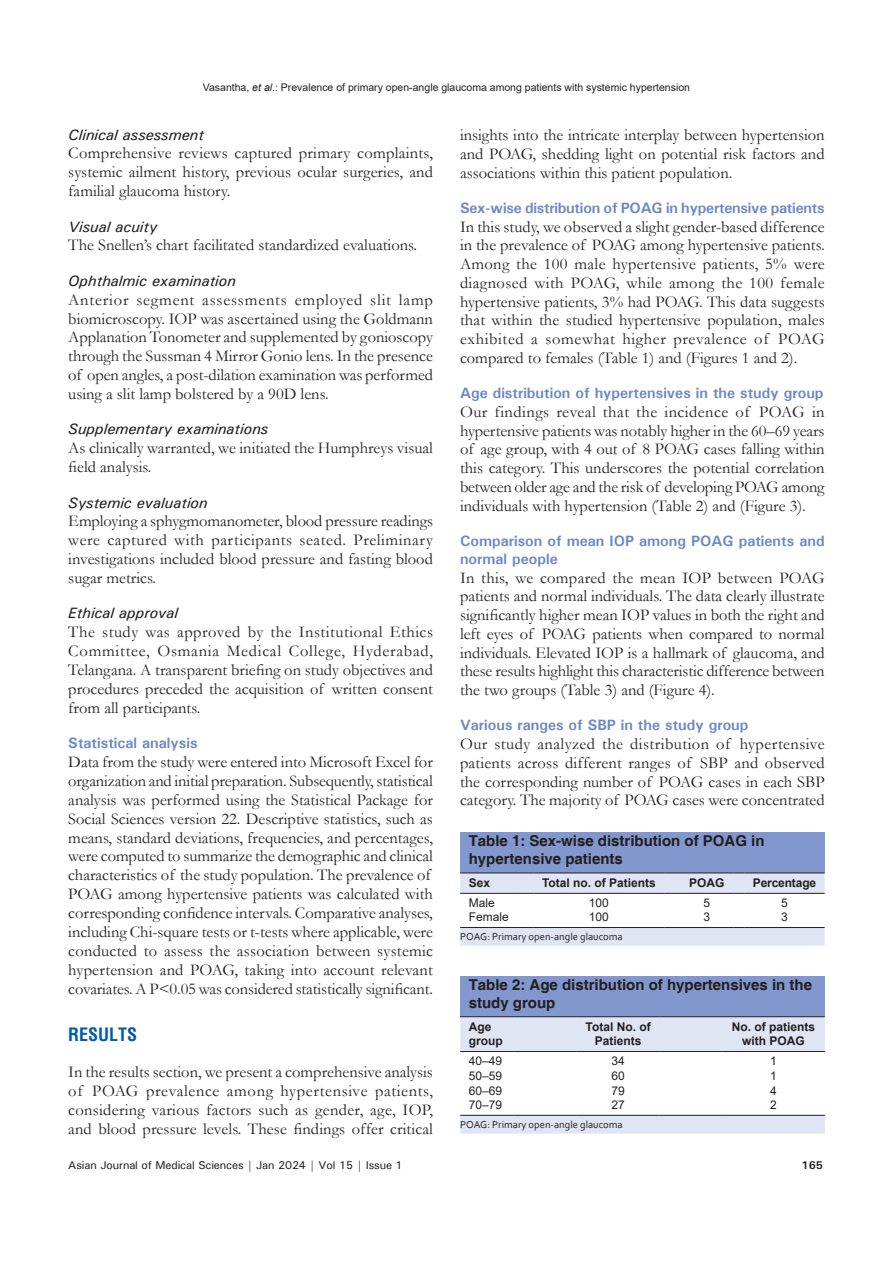
<style>
.page{position:relative;width:893px;height:1263px;background:#fff}
.page>*{position:absolute;margin:0;border:0;box-sizing:border-box;transform-origin:0 0}
.t1{font:700 condensed 18px "Helvetica";color:#015aaa}
.TX{font:16.5px/18.9px "Garamond";color:#231f20;text-align:justify}
.t2{font:700 15px/18px "Univers";color:#6d88c5}
.t3{font:italic 500 15px "Univers";color:#231f20}
.TT{font:700 15px/18px "Helvetica";color:#231f20}
.TCH{font:700 12px/14.4px "Arial";color:#231f20;text-align:center}
.TB{font:12px "Arial";color:#231f20}
.TBL{font:12px "Arial";color:#231f20}
.t4{font:500 11.25px "Univers";letter-spacing:-.01em;color:#231f20}
.t5{font:700 11.25px "Univers";color:#231f20}
.t6{font:10.5px "Arial";color:#231f20}
.TFN{font:10.5px "Corbel";color:#231f20}
.s1{font-style:italic}
</style>
<div class="page">
<div style="left:460px;top:976px;width:365px;height:41px;background:#8197cd"></div>
<svg style="left:460px;top:1017px;width:365px;height:116px"></svg>
<hr style="left:460px;top:1115px;width:54px;height:1px;background:#231f20">
<hr style="left:514px;top:1115px;width:63px;height:1px;background:#231f20">
<hr style="left:577px;top:1115px;width:82px;height:1px;background:#231f20">
<hr style="left:659px;top:1115px;width:63px;height:1px;background:#231f20">
<hr style="left:722px;top:1115px;width:103px;height:1px;background:#231f20">
<hr style="left:460px;top:1051px;width:54px;height:1px;background:#231f20">
<hr style="left:514px;top:1051px;width:63px;height:1px;background:#231f20">
<hr style="left:577px;top:1051px;width:82px;height:1px;background:#231f20">
<hr style="left:659px;top:1051px;width:63px;height:1px;background:#231f20">
<hr style="left:722px;top:1051px;width:103px;height:1px;background:#231f20">
<hr style="left:460px;top:1016px;width:54px;height:1px;background:#231f20">
<hr style="left:514px;top:1016px;width:63px;height:1px;background:#231f20">
<hr style="left:577px;top:1016px;width:82px;height:1px;background:#231f20">
<hr style="left:659px;top:1016px;width:63px;height:1px;background:#231f20">
<hr style="left:722px;top:1016px;width:103px;height:1px;background:#231f20">
<div style="left:460px;top:832px;width:365px;height:41px;background:#8197cd"></div>
<svg style="left:460px;top:872px;width:365px;height:74px"></svg>
<hr style="left:744px;top:872px;width:81px;height:1px;background:#231f20">
<p class="t6" style="left:203px;top:80px;width:489px">Vasantha, <span class="s1">et al</span>.: Prevalence of primary open-angle glaucoma among patients with systemic hypertension</p>
<h3 class="t3" style="left:68px;top:125px;width:137px">Clinical assessment</h3>
<p class="TX" style="left:68px;top:143px;width:366px">Comprehensive reviews captured primary complaints, systemic ailment history, previous ocular surgeries, and familial glaucoma history.</p>
<h3 class="t3" style="left:68px;top:217px;width:91px">Visual acuity</h3>
<p class="TX" style="left:68px;top:235px;width:350px">The Snellen’s chart facilitated standardized evaluations.</p>
<h3 class="t3" style="left:68px;top:271px;width:169px">Ophthalmic examination</h3>
<p class="TX" style="left:68px;top:290px;width:366px">Anterior segment assessments employed slit lamp biomicroscopy. IOP was ascertained using the Goldmann Applanation Tonometer and supplemented by gonioscopy through the Sussman 4 Mirror Gonio lens. In the presence of open angles, a post-dilation examination was performed using a slit lamp bolstered by a 90D lens.</p>
<h3 class="t3" style="left:68px;top:419px;width:202px">Supplementary examinations</h3>
<p class="TX" style="left:68px;top:438px;width:366px">As clinically warranted, we initiated the Humphreys visual field analysis.</p>
<h3 class="t3" style="left:68px;top:493px;width:141px">Systemic evaluation</h3>
<p class="TX" style="left:68px;top:511px;width:366px">Employing a sphygmomanometer, blood pressure readings were captured with participants seated. Preliminary investigations included blood pressure and fasting blood sugar metrics.</p>
<h3 class="t3" style="left:68px;top:603px;width:111px">Ethical approval</h3>
<p class="TX" style="left:68px;top:622px;width:366px">The study was approved by the Institutional Ethics Committee, Osmania Medical College, Hyderabad, Telangana. A transparent briefing on study objectives and procedures preceded the acquisition of written consent from all participants.</p>
<h2 class="t2" style="left:68px;top:734px;width:131px">Statistical analysis</h2>
<p class="TX" style="left:68px;top:752px;width:366px;text-align:left">Data from the study were entered into Microsoft Excel for organization and initial preparation. Subsequently, statistical analysis was performed using the Statistical Package for Social Sciences version 22. Descriptive statistics, such as means, standard deviations, frequencies, and percentages, were computed to summarize the demographic and clinical characteristics of the study population. The prevalence of POAG among hypertensive patients was calculated with corresponding confidence intervals. Comparative analyses, including Chi-square tests or t-tests where applicable, were conducted to assess the association between systemic hypertension and POAG, taking into account relevant covariates. A P&lt;0.05 was considered statistically significant.</p>
<h1 class="t1" style="left:68px;top:1022px;width:71px">RESULTS</h1>
<p class="TX" style="left:68px;top:1062px;width:366px">In the results section, we present a comprehensive analysis of POAG prevalence among hypertensive patients, considering various factors such as gender, age, IOP, and blood pressure levels. These findings offer critical</p>
<p class="TX" style="left:460px;top:125px;width:366px">insights into the intricate interplay between hypertension and POAG, shedding light on potential risk factors and associations within this patient population.</p>
<h2 class="t2" style="left:460px;top:199px;width:366px">Sex-wise distribution of POAG in hypertensive patients</h2>
<p class="TX" style="left:460px;top:217px;width:366px">In this study, we observed a slight gender-based difference in the prevalence of POAG among hypertensive patients.<br>Among the 100 male hypertensive patients, 5% were diagnosed with POAG, while among the 100 female hypertensive patients, 3% had POAG. This data suggests that within the studied hypertensive population, males exhibited a somewhat higher prevalence of POAG compared to females (Table 1) and (Figures 1 and 2).</p>
<h2 class="t2" style="left:460px;top:384px;width:365px">Age distribution of hypertensives in the study group</h2>
<p class="TX" style="left:460px;top:402px;width:366px">Our findings reveal that the incidence of POAG in hypertensive patients was notably higher in the 60–69 years of age group, with 4 out of 8 POAG cases falling within this category. This underscores the potential correlation between older age and the risk of developing POAG among individuals with hypertension (Table 2) and (Figure 3).</p>
<h2 class="t2" style="left:460px;top:532px;width:366px">Comparison of mean IOP among POAG patients and normal people</h2>
<p class="TX" style="left:460px;top:568px;width:366px">In this, we compared the mean IOP between POAG patients and normal individuals. The data clearly illustrate significantly higher mean IOP values in both the right and left eyes of POAG patients when compared to normal individuals. Elevated IOP is a hallmark of glaucoma, and these results highlight this characteristic difference between the two groups (Table 3) and (Figure 4).</p>
<h2 class="t2" style="left:460px;top:716px;width:290px">Various ranges of SBP in the study group</h2>
<p class="TX" style="left:460px;top:734px;width:366px">Our study analyzed the distribution of hypertensive patients across different ranges of SBP and observed the corresponding number of POAG cases in each SBP category. The majority of POAG cases were concentrated</p>
<p class="TT" style="left:469px;top:833px;width:297px">Table 1: Sex‑wise distribution of POAG in hypertensive patients</p>
<p class="TCH" style="left:469px;top:875px;width:23px">Sex</p>
<p class="TCH" style="left:542px;top:875px;width:115px">Total no. of Patients</p>
<p class="TCH" style="left:689px;top:875px;width:37px">POAG</p>
<p class="TCH" style="left:753px;top:875px;width:65px">Percentage</p>
<p class="TB" style="left:469px;top:894px;width:28px">Male</p>
<p class="TB" style="left:589px;top:894px;width:22px">100</p>
<p class="TB" style="left:703px;top:894px;width:8px">5</p>
<p class="TB" style="left:781px;top:894px;width:8px">5</p>
<p class="TBL" style="left:469px;top:909px;width:42px">Female</p>
<p class="TBL" style="left:589px;top:909px;width:22px">100</p>
<p class="TBL" style="left:703px;top:909px;width:8px">3</p>
<p class="TBL" style="left:781px;top:909px;width:8px">3</p>
<p class="TFN" style="left:460px;top:930px;width:164px">POAG: Primary open‑angle glaucoma</p>
<p class="TT" style="left:469px;top:977px;width:345px">Table 2: Age distribution of hypertensives in the study group</p>
<p class="TCH" style="left:469px;top:1019px;width:35px;text-align:left">Age group</p>
<p class="TCH" style="left:586px;top:1019px;width:67px">Total No. of<br>Patients</p>
<p class="TCH" style="left:732px;top:1019px;width:85px">No. of patients with POAG</p>
<p class="TB" style="left:469px;top:1052px;width:35px">40–49</p>
<p class="TB" style="left:611px;top:1052px;width:15px">34</p>
<p class="TB" style="left:770px;top:1052px;width:8px">1</p>
<p class="TB" style="left:469px;top:1067px;width:35px">50–59</p>
<p class="TB" style="left:611px;top:1067px;width:15px">60</p>
<p class="TB" style="left:770px;top:1067px;width:8px">1</p>
<p class="TB" style="left:469px;top:1082px;width:35px">60–69</p>
<p class="TB" style="left:611px;top:1082px;width:15px">79</p>
<p class="TB" style="left:770px;top:1082px;width:8px">4</p>
<p class="TBL" style="left:469px;top:1097px;width:35px">70–79</p>
<p class="TBL" style="left:611px;top:1097px;width:15px">27</p>
<p class="TBL" style="left:770px;top:1097px;width:8px">2</p>
<p class="TFN" style="left:460px;top:1117px;width:164px">POAG: Primary open‑angle glaucoma</p>
<p class="t4" style="left:68px;top:1157px;width:336px">Asian Journal of Medical Sciences | Jan 2024 | Vol 15 | Issue 1</p>
<p class="t5" style="left:802px;top:1158px;width:23px">165</p>
</div>
